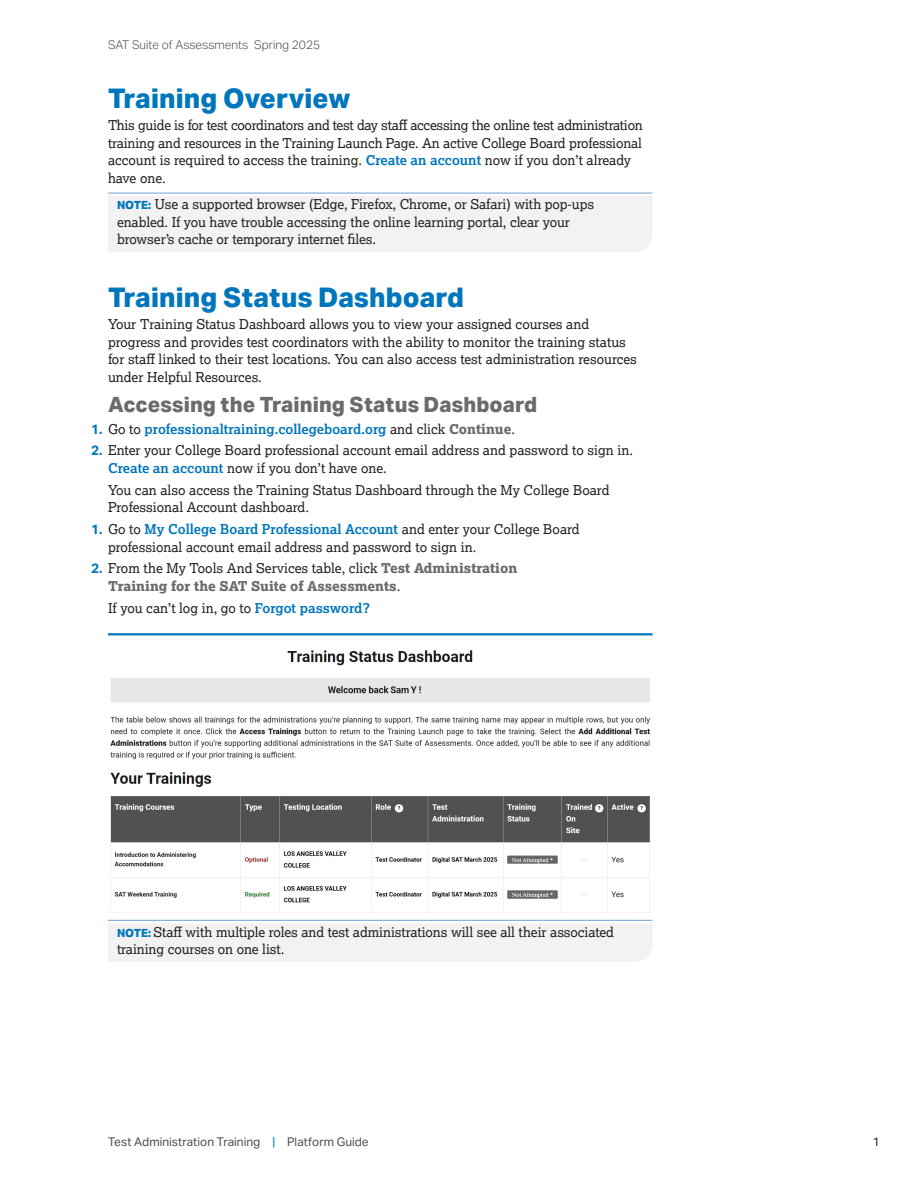
<style>
.page{position:relative;width:918px;height:1188px;background:#fff}
.page>*{position:absolute;margin:0;border:0;box-sizing:border-box;transform-origin:0 0}
.B_Head{font:800 27px "Aktiv Grotesk";letter-spacing:.005em;color:#0076bc}
.C_Head{font:800 21px "Aktiv Grotesk";letter-spacing:.01em;color:#696b6d}
.Body_Txt{font:13.5px/17.5px "Lexia";color:#231f20}
.New_Note{font:13.5px/17.5px "Lexia";letter-spacing:-.005em;color:#231f20}
.New_Note_-_lurking_under_screengrab{font:13.5px/17.5px "Lexia";letter-spacing:-.005em;color:#231f20}
.t1{font:800 13.5px/17.5px "Lexia";color:#696b6d}
.t2{font:700 13.5px "Lexia";color:#0076bc}
.t3{font:12px "Aktiv Grotesk";color:#4d4d4f}
.t4{font:300 12px "Aktiv Grotesk";color:#4d4d4f}
.t5{font:12px "Aktiv Grotesk";color:#231f20}
.s1{font-weight:700;color:#0076bc}
.s2{font-family:"Aktiv Grotesk";font-weight:800;font-size:11.25px;color:#0076bc}
.s3{font-family:"Aktiv Grotesk"}
.s4{font-weight:400;color:#231f20}
.s5{font-weight:800;color:#696b6d}
.s6{font-family:"Aktiv Grotesk";font-weight:700;color:#0076bc}
.s7{color:#0083c4}
</style>
<div class="page">
<div style="left:108px;top:196px;width:544px;height:56px;background:#f2f2f3"></div>
<hr style="left:108px;top:193px;width:544px;height:1px;background:#7dabd9">
<hr style="left:108px;top:633px;width:544px;height:2px;background:#0076bc">
<div style="left:108px;top:924px;width:544px;height:38px;background:#f2f2f3"></div>
<hr style="left:108px;top:920px;width:544px;height:1px;background:#7dabd9">
<img style="left:110px;top:650px;width:541px;height:263px">
<p class="t4" style="left:108px;top:38px;width:214px">SAT Suite of Assessments Spring 2025</p>
<h2 class="B_Head" style="left:108px;top:83px;width:244px">Training Overview</h2>
<p class="Body_Txt" style="left:108px;top:116px;width:536px">This guide is for test coordinators and test day staff accessing the online test administration training and resources in the Training Launch Page. An active College Board professional account is required to access the training. <span class="s1">Create an account</span> now if you don’t already have one.</p>
<p class="New_Note" style="left:117px;top:195px;width:479px"><span class="s2">NOTE:</span> Use a supported browser (Edge, Firefox, Chrome, or Safari) with pop-ups enabled. If you have trouble accessing the online learning portal, clear your browser’s cache or temporary internet files.</p>
<h2 class="B_Head" style="left:108px;top:282px;width:358px">Training Status Dashboard</h2>
<p class="Body_Txt" style="left:108px;top:315px;width:530px">Your Training Status Dashboard allows you to view your assigned courses and progress and provides test coordinators with the ability to monitor the training status for staff linked to their test locations. You can also access test administration resources under Helpful Resources.</p>
<h3 class="C_Head" style="left:108px;top:392px;width:431px">Accessing the Training Status Dashboard</h3>
<p class="t2" style="left:91px;top:420px;width:425px"><span class="s3">1.</span> <span class="s4">Go to</span> professionaltraining.collegeboard.org <span class="s4">and click</span> <span class="s5">Continue</span><span class="s4">.</span></p>
<p class="Body_Txt" style="left:108px;top:441px;width:527px;text-indent:-17px"><span class="s6">2.</span> Enter your College Board professional account email address and password to sign in.<br><span class="s1">Create an account</span> now if you don’t have one.</p>
<p class="Body_Txt" style="left:108px;top:481px;width:503px">You can also access the Training Status Dashboard through the My College Board<br>Professional Account dashboard.</p>
<p class="Body_Txt" style="left:108px;top:520px;width:473px;text-indent:-17px"><span class="s6">1.</span> Go to <span class="s1">My College Board Professional Account</span> and enter your College Board professional account email address and password to sign in.</p>
<p class="t1" style="left:108px;top:559px;width:411px;text-indent:-17px"><span class="s6">2.</span> <span class="s4">From the My Tools And Services table, click</span> Test Administration<br>Training for the SAT Suite of Assessments<span class="s4">.</span></p>
<p class="Body_Txt" style="left:108px;top:599px;width:264px">If you can’t log in, go to <span class="s1">Forgot password?</span></p>
<p class="New_Note_-_lurking_under_screengrab" style="left:117px;top:923px;width:498px"><span class="s2">NOTE:</span> Staff with multiple roles and test administrations will see all their associated training courses on one list.</p>
<p class="t3" style="left:108px;top:1135px;width:262px">Test Administration Training <span class="s7">|</span> Platform Guide</p>
<p class="t5" style="left:873px;top:1135px;width:9px">1</p>
</div>
